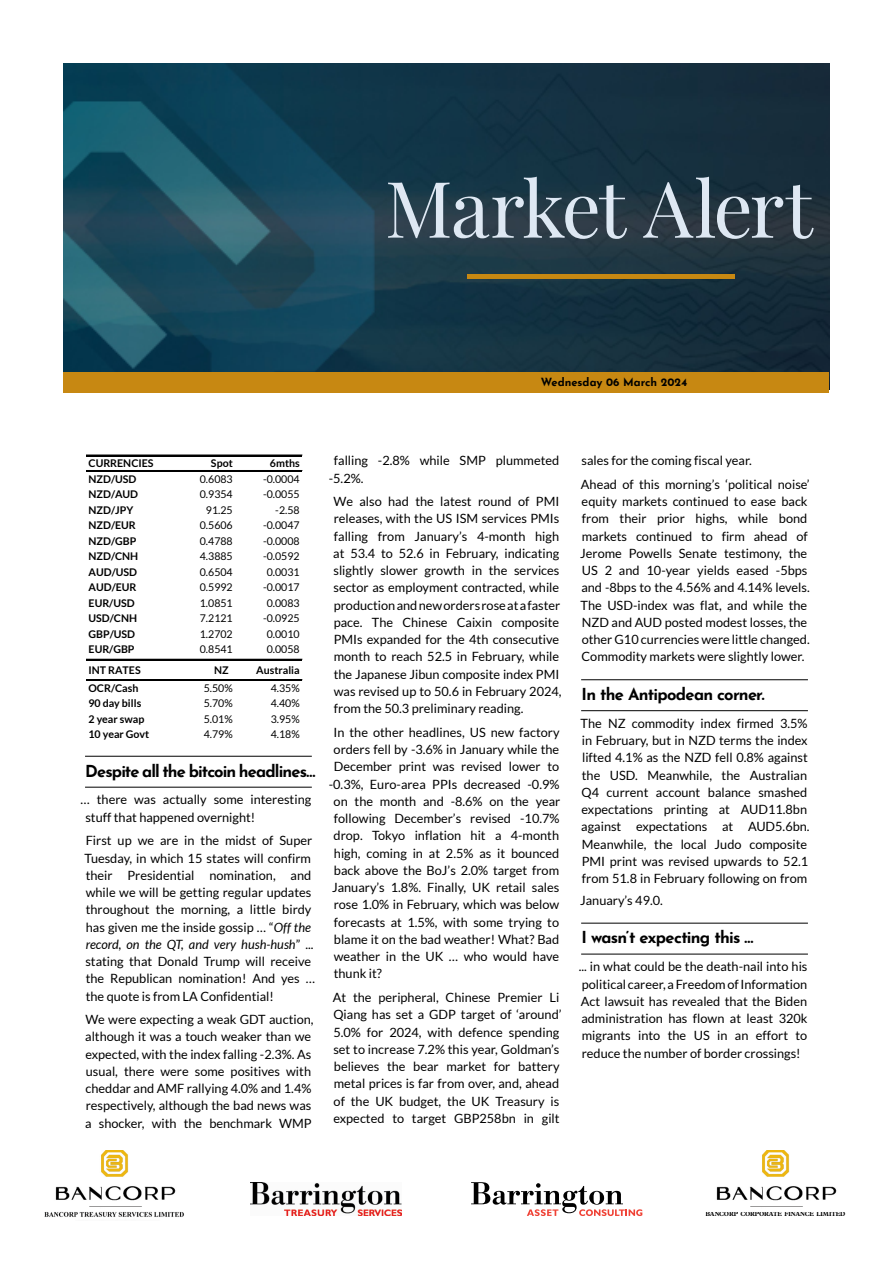
<style>
.page{position:relative;width:893px;height:1263px;background:#fff}
.page>*{position:absolute;margin:0;border:0;box-sizing:border-box;transform-origin:0 0}
.t1{font:78px "Playfair Display";letter-spacing:-.03em;color:#dee8f3}
.t2{font:700 16.5px "Josefin Sans";letter-spacing:-.05em;color:#000}
.t3{font:12.75px/17.2px "Lato";color:#000}
.t4{font:700 11.25px "Josefin Sans";color:#000}
.t5{font:10.65px "Lato";color:#000}
.t6{font:700 10.65px "Lato";color:#000}
.t7{font:700 6.45px "Plantin Std";letter-spacing:-.01em;color:#000;scale:.93 1}
.s1{font-style:italic}
</style>
<div class="page">
<hr style="left:85px;top:756px;width:227px;height:1px;background:#000">
<hr style="left:85px;top:787px;width:227px;height:1px;background:#000">
<hr style="left:86px;top:455px;width:216px;height:1px;background:#000">
<hr style="left:86px;top:470px;width:216px;height:1px;background:#000">
<hr style="left:86px;top:659px;width:216px;height:1px;background:#000">
<hr style="left:86px;top:679px;width:216px;height:1px;background:#000">
<hr style="left:86px;top:680px;width:216px;height:1px;background:#000">
<hr style="left:581px;top:679px;width:227px;height:1px;background:#000">
<hr style="left:581px;top:710px;width:227px;height:1px;background:#000">
<hr style="left:581px;top:923px;width:227px;height:1px;background:#000">
<hr style="left:581px;top:954px;width:227px;height:1px;background:#000">
<img style="left:44px;top:1150px;width:140px;height:67px">
<img style="left:251px;top:1182px;width:151px;height:33px">
<img style="left:716px;top:1150px;width:121px;height:57px">
<img style="left:64px;top:64px;width:765px;height:308px">
<div style="left:64px;top:372px;width:765px;height:21px;background:#c78812"></div>
<hr style="left:467px;top:275px;width:268px;height:4px;background:#c78812">
<svg style="left:471px;top:1182px;width:171px;height:34px"></svg>
<h1 class="t1" style="left:385px;top:148px;width:429px">Market Alert</h1>
<p class="t4" style="left:541px;top:372px;width:148px">Wednesday 06 March 2024</p>
<p class="t6" style="left:89px;top:457px;width:67px">CURRENCIES</p>
<p class="t6" style="left:211px;top:457px;width:23px">Spot</p>
<p class="t6" style="left:270px;top:457px;width:31px">6mths</p>
<p class="t6" style="left:89px;top:473px;width:49px">NZD/USD</p>
<p class="t5" style="left:200px;top:473px;width:34px">0.6083</p>
<p class="t5" style="left:263px;top:473px;width:38px">-0.0004</p>
<p class="t6" style="left:89px;top:488px;width:51px">NZD/AUD</p>
<p class="t5" style="left:200px;top:488px;width:34px">0.9354</p>
<p class="t5" style="left:263px;top:488px;width:38px">-0.0055</p>
<p class="t6" style="left:89px;top:504px;width:46px">NZD/JPY</p>
<p class="t5" style="left:206px;top:504px;width:28px">91.25</p>
<p class="t5" style="left:275px;top:504px;width:26px">-2.58</p>
<p class="t6" style="left:89px;top:519px;width:49px">NZD/EUR</p>
<p class="t5" style="left:200px;top:519px;width:34px">0.5606</p>
<p class="t5" style="left:263px;top:519px;width:38px">-0.0047</p>
<p class="t6" style="left:89px;top:535px;width:49px">NZD/GBP</p>
<p class="t5" style="left:200px;top:535px;width:34px">0.4788</p>
<p class="t5" style="left:263px;top:535px;width:38px">-0.0008</p>
<p class="t6" style="left:89px;top:550px;width:51px">NZD/CNH</p>
<p class="t5" style="left:200px;top:550px;width:34px">4.3885</p>
<p class="t5" style="left:263px;top:550px;width:38px">-0.0592</p>
<p class="t6" style="left:89px;top:566px;width:50px">AUD/USD</p>
<p class="t5" style="left:200px;top:566px;width:34px">0.6504</p>
<p class="t5" style="left:267px;top:566px;width:34px">0.0031</p>
<p class="t6" style="left:89px;top:581px;width:49px">AUD/EUR</p>
<p class="t5" style="left:200px;top:581px;width:34px">0.5992</p>
<p class="t5" style="left:263px;top:581px;width:38px">-0.0017</p>
<p class="t6" style="left:89px;top:597px;width:48px">EUR/USD</p>
<p class="t5" style="left:200px;top:597px;width:34px">1.0851</p>
<p class="t5" style="left:267px;top:597px;width:34px">0.0083</p>
<p class="t6" style="left:89px;top:612px;width:50px">USD/CNH</p>
<p class="t5" style="left:200px;top:612px;width:34px">7.2121</p>
<p class="t5" style="left:263px;top:612px;width:38px">-0.0925</p>
<p class="t6" style="left:89px;top:627px;width:48px">GBP/USD</p>
<p class="t5" style="left:200px;top:628px;width:34px">1.2702</p>
<p class="t5" style="left:267px;top:628px;width:34px">0.0010</p>
<p class="t6" style="left:89px;top:643px;width:47px">EUR/GBP</p>
<p class="t5" style="left:200px;top:643px;width:34px">0.8541</p>
<p class="t5" style="left:267px;top:643px;width:34px">0.0058</p>
<p class="t6" style="left:89px;top:664px;width:54px">INT RATES</p>
<p class="t6" style="left:214px;top:664px;width:16px">NZ</p>
<p class="t6" style="left:256px;top:664px;width:45px">Australia</p>
<p class="t6" style="left:89px;top:682px;width:51px">OCR/Cash</p>
<p class="t5" style="left:204px;top:682px;width:31px">5.50%</p>
<p class="t5" style="left:271px;top:682px;width:31px">4.35%</p>
<p class="t6" style="left:89px;top:697px;width:54px">90 day bills</p>
<p class="t5" style="left:204px;top:697px;width:31px">5.70%</p>
<p class="t5" style="left:271px;top:697px;width:31px">4.40%</p>
<p class="t6" style="left:89px;top:713px;width:57px">2 year swap</p>
<p class="t5" style="left:204px;top:713px;width:31px">5.01%</p>
<p class="t5" style="left:271px;top:713px;width:31px">3.95%</p>
<p class="t6" style="left:89px;top:728px;width:62px">10 year Govt</p>
<p class="t5" style="left:204px;top:728px;width:31px">4.79%</p>
<p class="t5" style="left:271px;top:728px;width:31px">4.18%</p>
<p class="t2" style="left:85px;top:756px;width:232px">Despite all the bitcoin headlines…</p>
<p class="t3" style="left:85px;top:791px;width:227px;text-indent:-5px">… there was actually some interesting stuff that happened overnight!</p>
<p class="t3" style="left:84px;top:832px;width:232px">First up we are in the midst of Super Tuesday, in which 15 states will confirm their Presidential nomination, and while we will be getting regular updates throughout the morning, a little birdy has given me the inside gossip … “<span class="s1">Off the record, on the QT, and very hush-hush</span>” ... stating that Donald Trump will receive the Republican nomination! And yes … the quote is from LA Confidential!</p>
<p class="t3" style="left:85px;top:1011px;width:230px">We were expecting a weak GDT auction, although it was a touch weaker than we expected, with the index falling -2.3%. As usual, there were some positives with cheddar and AMF rallying 4.0% and 1.4% respectively, although the bad news was a shocker, with the benchmark WMP</p>
<p class="t3" style="left:329px;top:452px;width:232px;text-indent:5px">falling -2.8% while SMP plummeted -5.2%.</p>
<p class="t3" style="left:333px;top:493px;width:230px">We also had the latest round of PMI releases, with the US ISM services PMIs falling from January’s 4-month high at 53.4 to 52.6 in February, indicating slightly slower growth in the services sector as employment contracted, while production and new orders rose at a faster pace. The Chinese Caixin composite PMIs expanded for the 4th consecutive month to reach 52.5 in February, while the Japanese Jibun composite index PMI was revised up to 50.6 in February 2024, from the 50.3 preliminary reading.</p>
<p class="t3" style="left:334px;top:723px;width:227px">In the other headlines, US new factory</p>
<p class="t3" style="left:334px;top:741px;width:227px">orders fell by -3.6% in January while the</p>
<p class="t3" style="left:334px;top:758px;width:227px">December print was revised lower to</p>
<p class="t3" style="left:329px;top:775px;width:232px">-0.3%, Euro-area PPIs decreased -0.9%</p>
<p class="t3" style="left:334px;top:792px;width:228px">on the month and -8.6% on the year</p>
<p class="t3" style="left:334px;top:810px;width:227px">following December’s revised -10.7%</p>
<p class="t3" style="left:334px;top:827px;width:227px">drop. Tokyo inflation hit a 4-month</p>
<p class="t3" style="left:334px;top:844px;width:227px">high, coming in at 2.5% as it bounced</p>
<p class="t3" style="left:334px;top:861px;width:227px">back above the BoJ’s 2.0% target from</p>
<p class="t3" style="left:332px;top:879px;width:229px">January’s 1.8%. Finally, UK retail sales</p>
<p class="t3" style="left:334px;top:896px;width:227px">rose 1.0% in February, which was below</p>
<p class="t3" style="left:334px;top:913px;width:227px">forecasts at 1.5%, with some trying to</p>
<p class="t3" style="left:334px;top:930px;width:227px">blame it on the bad weather! What? Bad</p>
<p class="t3" style="left:334px;top:948px;width:227px">weather in the UK … who would have</p>
<p class="t3" style="left:334px;top:965px;width:50px">thunk it?</p>
<p class="t3" style="left:333px;top:989px;width:230px">At the peripheral, Chinese Premier Li Qiang has set a GDP target of ‘around’ 5.0% for 2024, with defence spending set to increase 7.2% this year, Goldman’s believes the bear market for battery metal prices is far from over, and, ahead of the UK budget, the UK Treasury is expected to target GBP258bn in gilt</p>
<p class="t3" style="left:581px;top:449px;width:230px;line-height:23.7px">sales for the coming fiscal year.<br>Ahead of this morning’s ‘political noise’</p>
<p class="t3" style="left:580px;top:493px;width:231px">equity markets continued to ease back from their prior highs, while bond markets continued to firm ahead of Jerome Powells Senate testimony, the US 2 and 10-year yields eased -5bps and -8bps to the 4.56% and 4.14% levels.<br>The USD-index was flat, and while the NZD and AUD posted modest losses, the other G10 currencies were little changed.<br>Commodity markets were slightly lower.</p>
<p class="t2" style="left:582px;top:679px;width:184px">In the Antipodean corner.</p>
<p class="t3" style="left:581px;top:715px;width:231px">The NZ commodity index firmed 3.5% in February, but in NZD terms the index lifted 4.1% as the NZD fell 0.8% against the USD. Meanwhile, the Australian Q4 current account balance smashed expectations printing at AUD11.8bn against expectations at AUD5.6bn.<br>Meanwhile, the local Judo composite PMI print was revised upwards to 52.1 from 51.8 in February following on from</p>
<p class="t3" style="left:580px;top:891px;width:84px">January’s 49.0.</p>
<p class="t2" style="left:582px;top:923px;width:173px">I wasn’t expecting this …</p>
<p class="t3" style="left:579px;top:958px;width:230px;text-align:justify">... in what could be the death-nail into his political career, a Freedom of Information Act lawsuit has revealed that the Biden administration has flown at least 320k migrants into the US in an effort to reduce the number of border crossings!</p>
<p class="t7" style="left:705px;top:1210px;width:152px">BANCORP CORPORATE FINANCE LIMITED</p>
</div>
